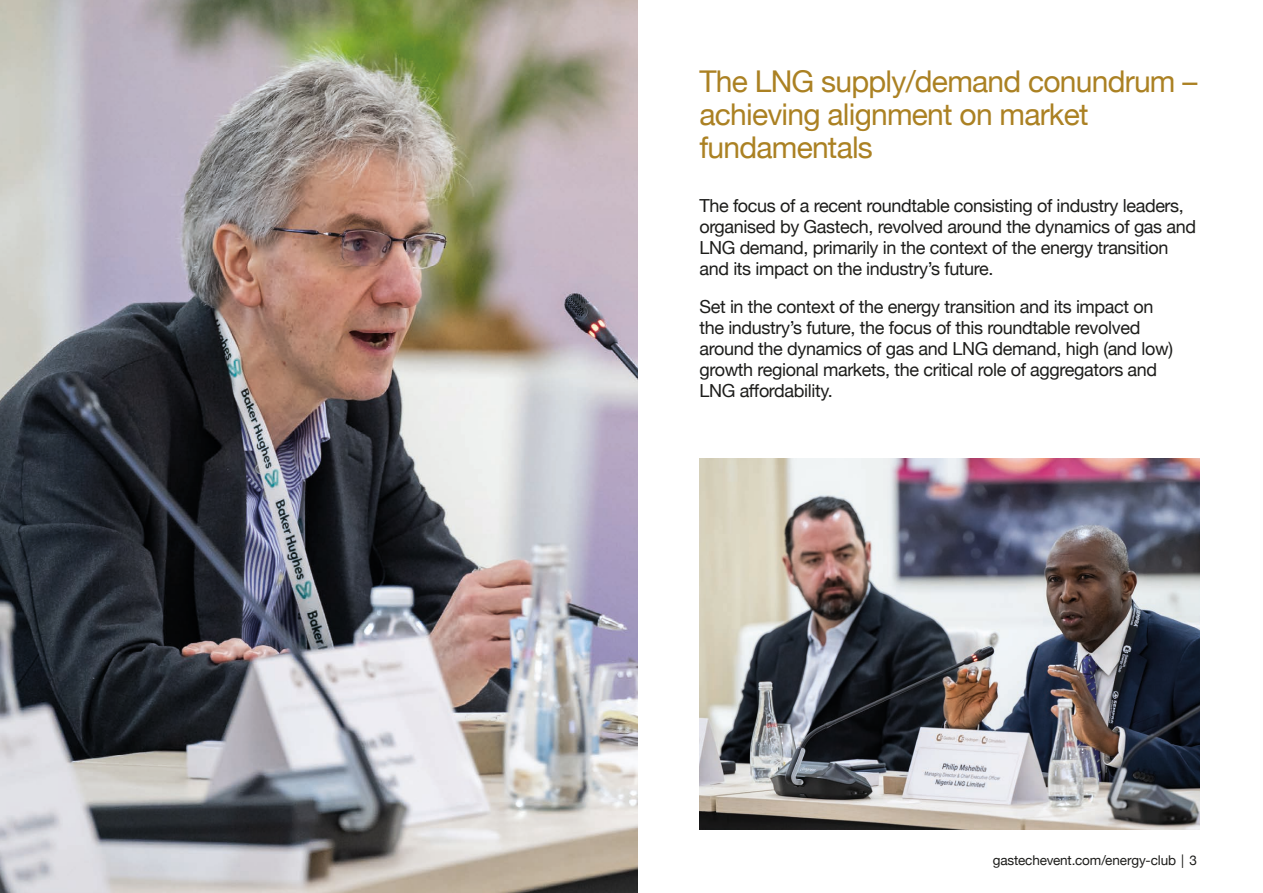
<style>
.page{position:relative;width:1263px;height:893px;background:#fff}
.page>*{position:absolute;margin:0;border:0;box-sizing:border-box;transform-origin:0 0}
.t1{font:30px/33px "Helvetica Neue";letter-spacing:-.025em;color:#ab8123}
.t2{font:18px/21px "Helvetica Neue";letter-spacing:-.02em;color:#1d1d1b}
.t3{font:13.5px "Helvetica Neue";letter-spacing:-.01em;color:#1d1d1b}
</style>
<div class="page">
<img style="left:0;top:0;width:638px;height:893px">
<img style="left:699px;top:458px;width:500px;height:371px">
<h1 class="t1" style="left:699px;top:67px;width:499px">The LNG supply/demand conundrum – achieving alignment on market fundamentals</h1>
<p class="t2" style="left:699px;top:196px;width:498px">The focus of a recent roundtable consisting of industry leaders, organised by Gastech, revolved around the dynamics of gas and LNG demand, primarily in the context of the energy transition and its impact on the industry’s future.</p>
<p class="t2" style="left:699px;top:298px;width:475px">Set in the context of the energy transition and its impact on the industry’s future, the focus of this roundtable revolved around the dynamics of gas and LNG demand, high (and low) growth regional markets, the critical role of aggregators and LNG affordability.</p>
<p class="t3" style="left:993px;top:851px;width:206px">gastechevent.com/energy-club | 3</p>
</div>
